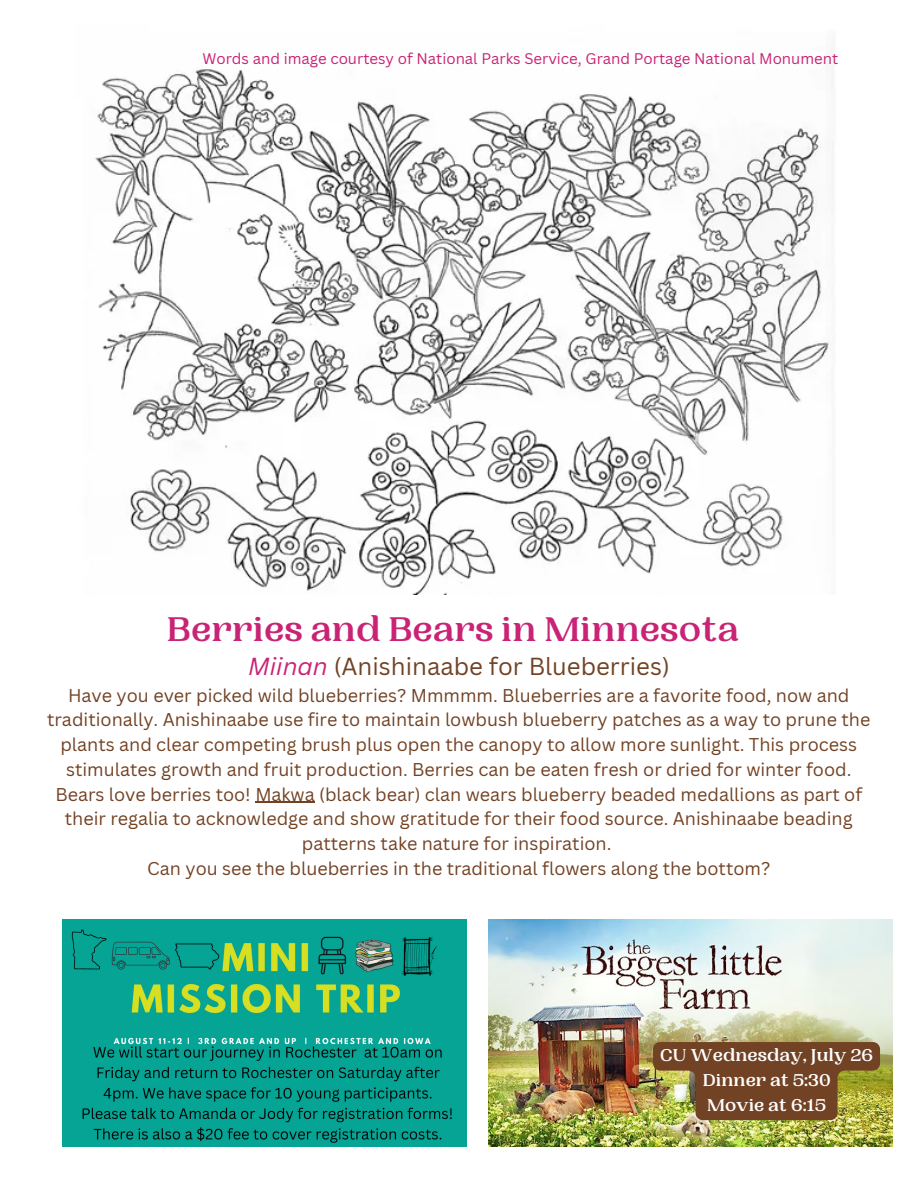
<style>
.page{position:relative;width:918px;height:1188px;background:#fff}
.page>*{position:absolute;margin:0;border:0;box-sizing:border-box;transform-origin:0 0}
.t1{font:700 36px "PP Woodland";color:#c92376}
.t2{font:24px "Canva Sans";color:#724224}
.t3{font:18px/24.8px "Canva Sans";color:#724224;text-align:center}
.t4{font:700 18px "PP Woodland";color:#fff}
.t5{font:15px "Canva Sans";color:#c92376}
.s1{font-style:italic;color:#c92376}
</style>
<div class="page">
<img style="left:95px;top:69px;width:739px;height:525px">
<img style="left:62px;top:919px;width:404px;height:227px">
<img style="left:488px;top:919px;width:404px;height:227px">
<hr style="left:255px;top:802px;width:60px;height:1px;background:#724224">
<img style="left:653px;top:1042px;width:227px;height:78px">
<p class="t5" style="left:202px;top:48px;width:637px">Words and image courtesy of National Parks Service, Grand Portage National Monument</p>
<p class="t1" style="left:167px;top:609px;width:574px">Berries and Bears in Minnesota</p>
<p class="t2" style="left:248px;top:649px;width:423px"><span class="s1">Miinan</span> (Anishinaabe for Blueberries)</p>
<p class="t3" style="left:47px;top:682px;width:825px">Have you ever picked wild blueberries? Mmmmm. Blueberries are a favorite food, now and traditionally. Anishinaabe use fire to maintain lowbush blueberry patches as a way to prune the plants and clear competing brush plus open the canopy to allow more sunlight. This process stimulates growth and fruit production. Berries can be eaten fresh or dried for winter food.</p>
<p class="t3" style="left:55px;top:781px;width:808px">Bears love berries too! Makwa (black bear) clan wears blueberry beaded medallions as part of their regalia to acknowledge and show gratitude for their food source. Anishinaabe beading patterns take nature for inspiration.</p>
<p class="t3" style="left:147px;top:855px;width:624px">Can you see the blueberries in the traditional flowers along the bottom?</p>
<p class="t4" style="left:660px;top:1045px;width:214px">CU Wednesday, July 26</p>
<p class="t4" style="left:703px;top:1070px;width:129px">Dinner at 5:30</p>
<p class="t4" style="left:707px;top:1095px;width:121px">Movie at 6:15</p>
</div>
